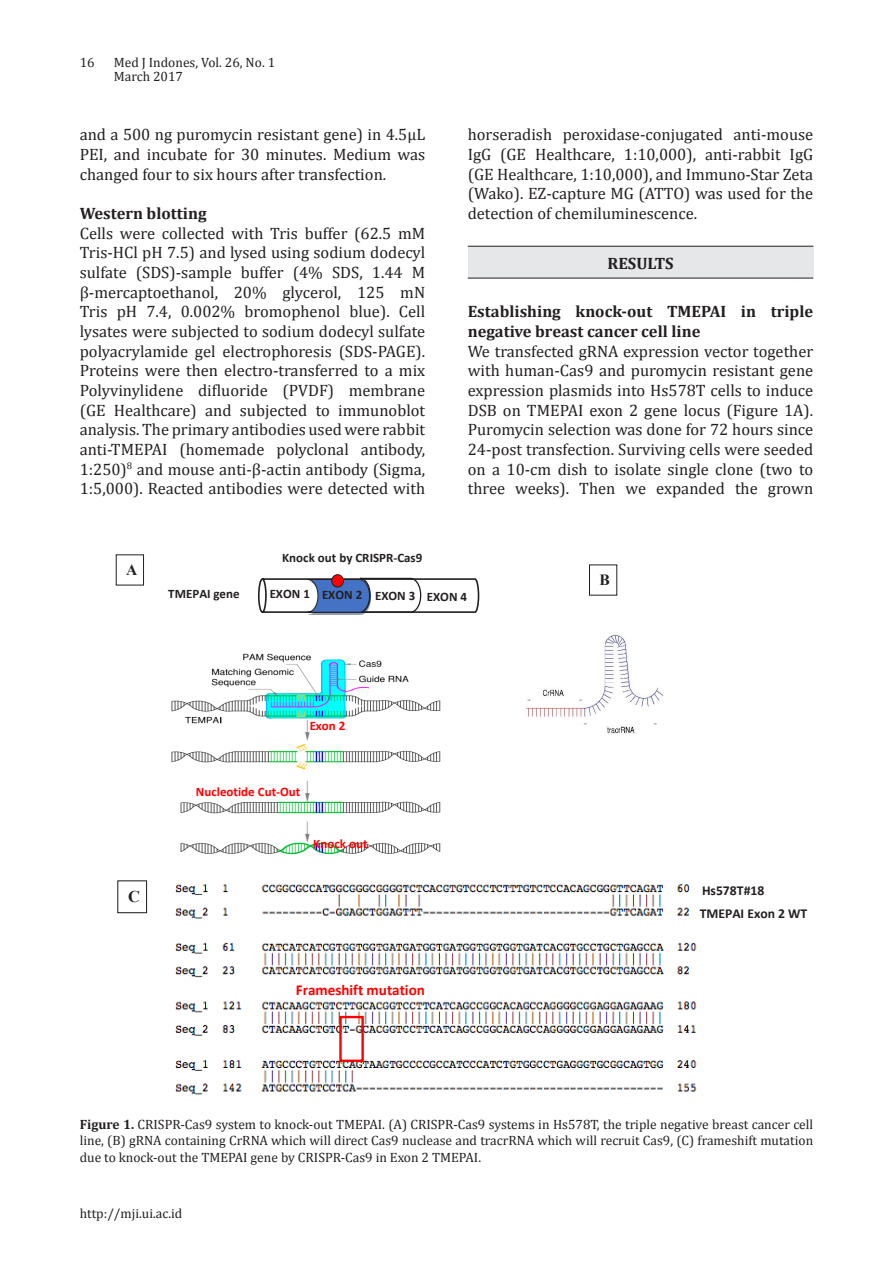
<style>
.page{position:relative;width:893px;height:1263px;background:#fff}
.page>*{position:absolute;margin:0;border:0;box-sizing:border-box;transform-origin:0 0}
.Colorful_List_-_Acce{font:16.5px/19.6px "Cambria";color:#231f20;text-align:justify}
.t1{font:700 16.5px/19.6px "Cambria";color:#231f20}
.t2{font:700 16.5px "Times New Roman";color:#231f20}
.t3{font:700 15.6px "Times New Roman";color:#231f20}
.t4{font:700 15.15px "Calibri";color:#f00}
.t5{font:700 13.65px/23.4px "Calibri";color:#231f20}
.t6{font:13.5px/16.5px "Cambria";color:#231f20}
.t7{font:700 12.9px "Calibri";color:#231f20}
.t8{font:700 12.9px "Calibri";letter-spacing:.005em;color:#f00}
.s1{font-weight:700}
</style>
<div class="page">
<div style="left:468px;top:246px;width:345px;height:32px;background:#e6e7e9"></div>
<img style="left:171px;top:653px;width:270px;height:202px">
<div style="left:116px;top:554px;width:28px;height:31px;border:1px solid #231f20"></div>
<img style="left:526px;top:633px;width:138px;height:101px">
<svg style="left:258px;top:577px;width:221px;height:37px"></svg>
<img style="left:313px;top:587px;width:53px;height:21px">
<img style="left:366px;top:587px;width:69px;height:22px">
<img style="left:417px;top:588px;width:63px;height:21px">
<div style="left:332px;top:575px;width:11px;height:12px;background:#f00;border-radius:50%"></div>
<div style="left:331px;top:574px;width:13px;height:13px;border:1px solid #231f20;border-radius:50%"></div>
<hr style="left:468px;top:246px;width:345px;height:1px;background:#231f20">
<hr style="left:468px;top:278px;width:345px;height:1px;background:#231f20">
<img style="left:175px;top:884px;width:522px;height:211px">
<div style="left:117px;top:880px;width:30px;height:33px;border:1px solid #231f20"></div>
<div style="left:339px;top:1016px;width:25px;height:46px;border:2px solid #f00"></div>
<p class="t6" style="left:80px;top:54px;width:16px">16</p>
<p class="t6" style="left:114px;top:56px;width:163px;line-height:13.5px">Med J Indones, Vol. 26, No. 1<br>March 2017</p>
<p class="Colorful_List_-_Acce" style="left:80px;top:125px;width:347px">and a 500 ng puromycin resistant gene) in 4.5µL PEI, and incubate for 30 minutes. Medium was changed four to six hours after transfection.</p>
<p class="t1" style="left:80px;top:203px;width:128px">Western blotting</p>
<p class="Colorful_List_-_Acce" style="left:80px;top:223px;width:347px">Cells were collected with Tris buffer (62.5 mM Tris-HCl pH 7.5) and lysed using sodium dodecyl sulfate (SDS)-sample buffer (4% SDS, 1.44 M β-mercaptoethanol, 20% glycerol, 125 mN Tris pH 7.4, 0.002% bromophenol blue). Cell lysates were subjected to sodium dodecyl sulfate polyacrylamide gel electrophoresis (SDS-PAGE).<br>Proteins were then electro-transferred to a mix Polyvinylidene difluoride (PVDF) membrane (GE Healthcare) and subjected to immunoblot analysis. The primary antibodies used were rabbit anti-TMEPAI (homemade polyclonal antibody, 1:250)<sup>8</sup> and mouse anti-β-actin antibody (Sigma, 1:5,000). Reacted antibodies were detected with</p>
<p class="t3" style="left:126px;top:558px;width:13px">A</p>
<p class="t7" style="left:282px;top:549px;width:142px">Knock out by CRISPR-Cas9</p>
<p class="Colorful_List_-_Acce" style="left:468px;top:125px;width:347px">horseradish peroxidase-conjugated anti-mouse IgG (GE Healthcare, 1:10,000), anti-rabbit IgG (GE Healthcare, 1:10,000), and Immuno-Star Zeta (Wako). EZ-capture MG (ATTO) was used for the detection of chemiluminescence.</p>
<p class="t1" style="left:607px;top:253px;width:67px">RESULTS</p>
<p class="t1" style="left:468px;top:301px;width:347px">Establishing knock-out TMEPAI in triple negative breast cancer cell line</p>
<p class="Colorful_List_-_Acce" style="left:468px;top:341px;width:347px">We transfected gRNA expression vector together with human-Cas9 and puromycin resistant gene expression plasmids into Hs578T cells to induce DSB on TMEPAI exon 2 gene locus (Figure 1A).<br>Puromycin selection was done for 72 hours since 24-post transfection. Surviving cells were seeded on a 10-cm dish to isolate single clone (two to three weeks). Then we expanded the grown</p>
<p class="t3" style="left:599px;top:568px;width:12px">B</p>
<p class="t7" style="left:168px;top:584px;width:73px">TMEPAI gene</p>
<p class="t7" style="left:270px;top:586px;width:199px">EXON 1 EXON 2 EXON 3 EXON 4</p>
<p class="t8" style="left:310px;top:717px;width:37px">Exon 2</p>
<p class="t8" style="left:196px;top:782px;width:106px">Nucleotide Cut-Out</p>
<p class="t8" style="left:313px;top:835px;width:56px">Knock out</p>
<p class="t2" style="left:128px;top:884px;width:13px">C</p>
<p class="t5" style="left:700px;top:878px;width:109px">Hs578T#18<br>TMEPAI Exon 2 WT</p>
<p class="t7" style="left:675px;top:904px;width:61px">Hs578T#18</p>
<p class="t4" style="left:296px;top:979px;width:131px">Frameshift mutation</p>
<p class="t6" style="left:80px;top:1116px;width:735px;text-align:justify"><span class="s1">Figure 1.</span> CRISPR-Cas9 system to knock-out TMEPAI. (A) CRISPR-Cas9 systems in Hs578T, the triple negative breast cancer cell line, (B) gRNA containing CrRNA which will direct Cas9 nuclease and tracrRNA which will recruit Cas9, (C) frameshift mutation due to knock-out the TMEPAI gene by CRISPR-Cas9 in Exon 2 TMEPAI.</p>
<p class="t6" style="left:80px;top:1205px;width:104px">http://mji.ui.ac.id</p>
</div>
